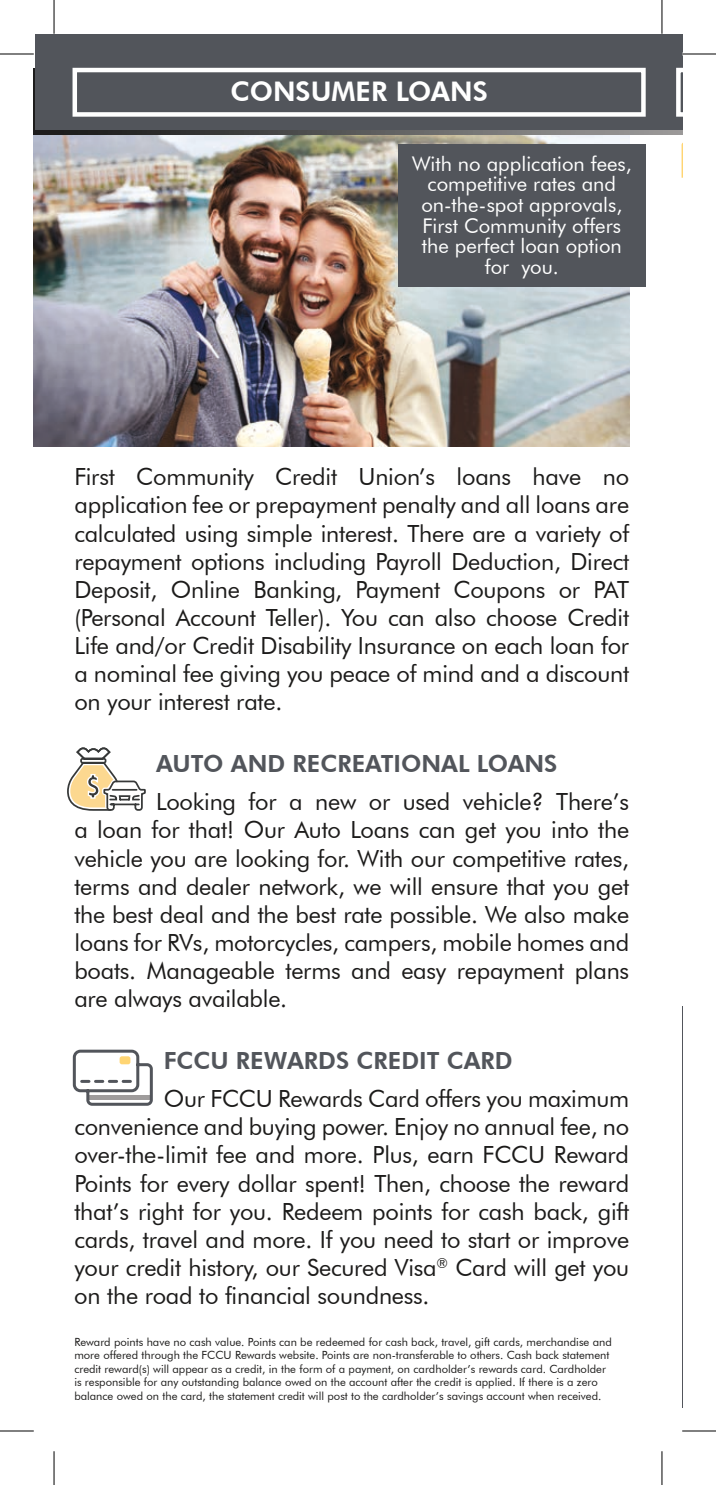
<style>
.page{position:relative;width:716px;height:1485px;background:#fff}
.page>*{position:absolute;margin:0;border:0;box-sizing:border-box;transform-origin:0 0}
.t1{font:800 27px "Futura BT";color:#fff}
.t2{font:23.62px/28.1px "Futura BT";letter-spacing:-.01em;color:#1c1b1a;text-align:justify}
.t3{font:800 23.62px "Futura BT";color:#52555b}
.t4{font:20.25px/20.7px "Futura BT";color:#fff;text-align:center}
.t5{font:11.25px/13.5px "Futura BT";color:#1c1b1a}
</style>
<div class="page">
<img style="left:34px;top:135px;width:595px;height:311px">
<svg style="left:34px;top:69px;width:648px;height:66px;background:#575758"></svg>
<div style="left:35px;top:34px;width:647px;height:95px;background:#52555b"></div>
<div style="left:72px;top:68px;width:573px;height:49px;background:#52555b;border:4px solid #fff"></div>
<svg style="left:676px;top:68px;width:6px;height:49px"></svg>
<hr style="left:681px;top:1006px;width:1px;height:402px;background:#52555b">
<div style="left:398px;top:145px;width:247px;height:142px;background:#52555b"></div>
<svg style="left:681px;top:144px;width:1px;height:34px"></svg>
<svg style="left:67px;top:747px;width:79px;height:64px"></svg>
<svg style="left:72px;top:1049px;width:81px;height:57px"></svg>
<div style="left:120px;top:1056px;width:10px;height:8px;background:#ffd573;border-radius:2px"></div>
<hr style="left:0;top:54px;width:34px;height:1px;background:#000">
<hr style="left:682px;top:54px;width:34px;height:1px;background:#000">
<hr style="left:0;top:1431px;width:34px;height:1px;background:#000">
<hr style="left:682px;top:1431px;width:34px;height:1px;background:#000">
<hr style="left:54px;top:0;width:1px;height:34px;background:#000">
<hr style="left:54px;top:1451px;width:1px;height:34px;background:#000">
<hr style="left:661px;top:0;width:1px;height:34px;background:#000">
<hr style="left:661px;top:1451px;width:1px;height:34px;background:#000">
<p class="t1" style="left:230px;top:75px;width:259px">CONSUMER LOANS</p>
<p class="t4" style="left:412px;top:153px;width:221px">With no application fees, competitive rates and on-the-spot approvals,<br>First Community offers the perfect loan option for you.</p>
<p class="t2" style="left:74px;top:463px;width:556px">First Community Credit Union’s loans have no application fee or prepayment penalty and all loans are calculated using simple interest. There are a variety of repayment options including Payroll Deduction, Direct Deposit, Online Banking, Payment Coupons or PAT (Personal Account Teller). You can also choose Credit Life and/or Credit Disability Insurance on each loan for a nominal fee giving you peace of mind and a discount on your interest rate.</p>
<p class="t3" style="left:156px;top:749px;width:403px">AUTO AND RECREATIONAL LOANS</p>
<p class="t2" style="left:74px;top:788px;width:556px;text-indent:82px">Looking for a new or used vehicle? There’s a loan for that! Our Auto Loans can get you into the vehicle you are looking for. With our competitive rates, terms and dealer network, we will ensure that you get the best deal and the best rate possible. We also make loans for RVs, motorcycles, campers, mobile homes and boats. Manageable terms and easy repayment plans are always available.</p>
<p class="t3" style="left:164px;top:1046px;width:350px">FCCU REWARDS CREDIT CARD</p>
<p class="t2" style="left:74px;top:1085px;width:556px;text-indent:89px">Our FCCU Rewards Card offers you maximum convenience and buying power. Enjoy no annual fee, no over-the-limit fee and more. Plus, earn FCCU Reward Points for every dollar spent! Then, choose the reward that’s right for you. Redeem points for cash back, gift cards, travel and more. If you need to start or improve your credit history, our Secured Visa<sup>®</sup> Card will get you on the road to financial soundness.</p>
<p class="t5" style="left:74px;top:1335px;width:539px">Reward points have no cash value. Points can be redeemed for cash back, travel, gift cards, merchandise and more offered through the FCCU Rewards website. Points are non-transferable to others. Cash back statement credit reward(s) will appear as a credit, in the form of a payment, on cardholder’s rewards card. Cardholder is responsible for any outstanding balance owed on the account after the credit is applied. If there is a zero balance owed on the card, the statement credit will post to the cardholder’s savings account when received.</p>
</div>
